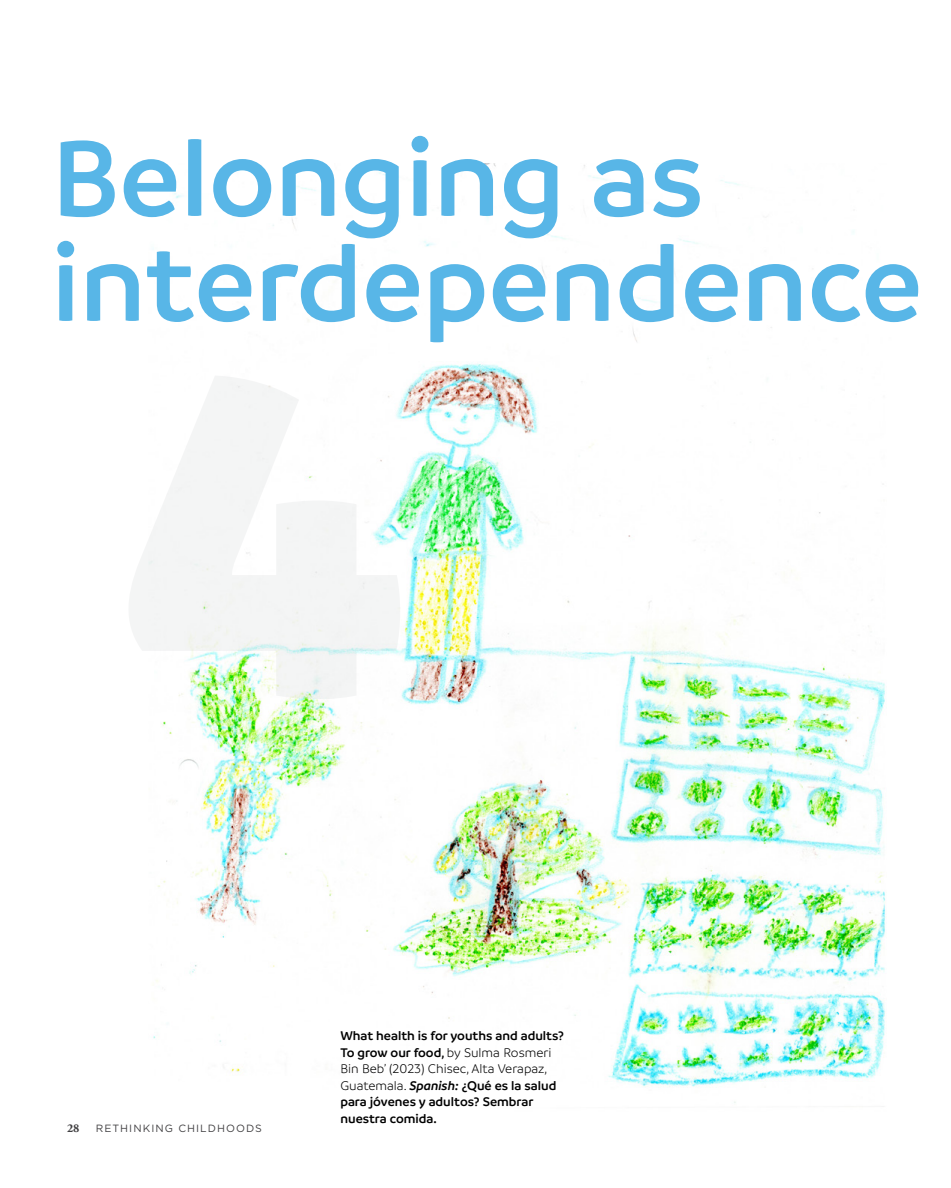
<style>
.page{position:relative;width:951px;height:1188px;background:#fff}
.page>*{position:absolute;margin:0;border:0;box-sizing:border-box;transform-origin:0 0}
.t1{font:600 115.5px/105px "Branding";color:#58b6e7}
.t2{font:600 13.5px/16.5px "Branding";color:#000}
.t3{font:700 12px "Adobe Garamond Pro";color:#414042}
.t4{font:10.5px "Gotham";letter-spacing:.1em;color:#414042}
.s1{font-weight:300}
.s2{font-style:italic}
</style>
<div class="page">
<img style="left:151px;top:164px;width:735px;height:939px">
<h1 class="t1" style="left:52px;top:125px;width:872px">Belonging as interdependence</h1>
<p class="t3" style="left:67px;top:1121px;width:14px">28</p>
<p class="t4" style="left:96px;top:1121px;width:168px">RETHINKING CHILDHOODS</p>
<p class="t2" style="left:340px;top:1028px;width:225px">What health is for youths and adults?<br>To grow our food, <span class="s1">by Sulma Rosmeri<br>Bin Beb’ (2023) Chisec, Alta Verapaz,<br>Guatemala.</span> <span class="s2">Spanish:</span> ¿Qué es la salud para jóvenes y adultos? Sembrar nuestra comida.</p>
</div>
